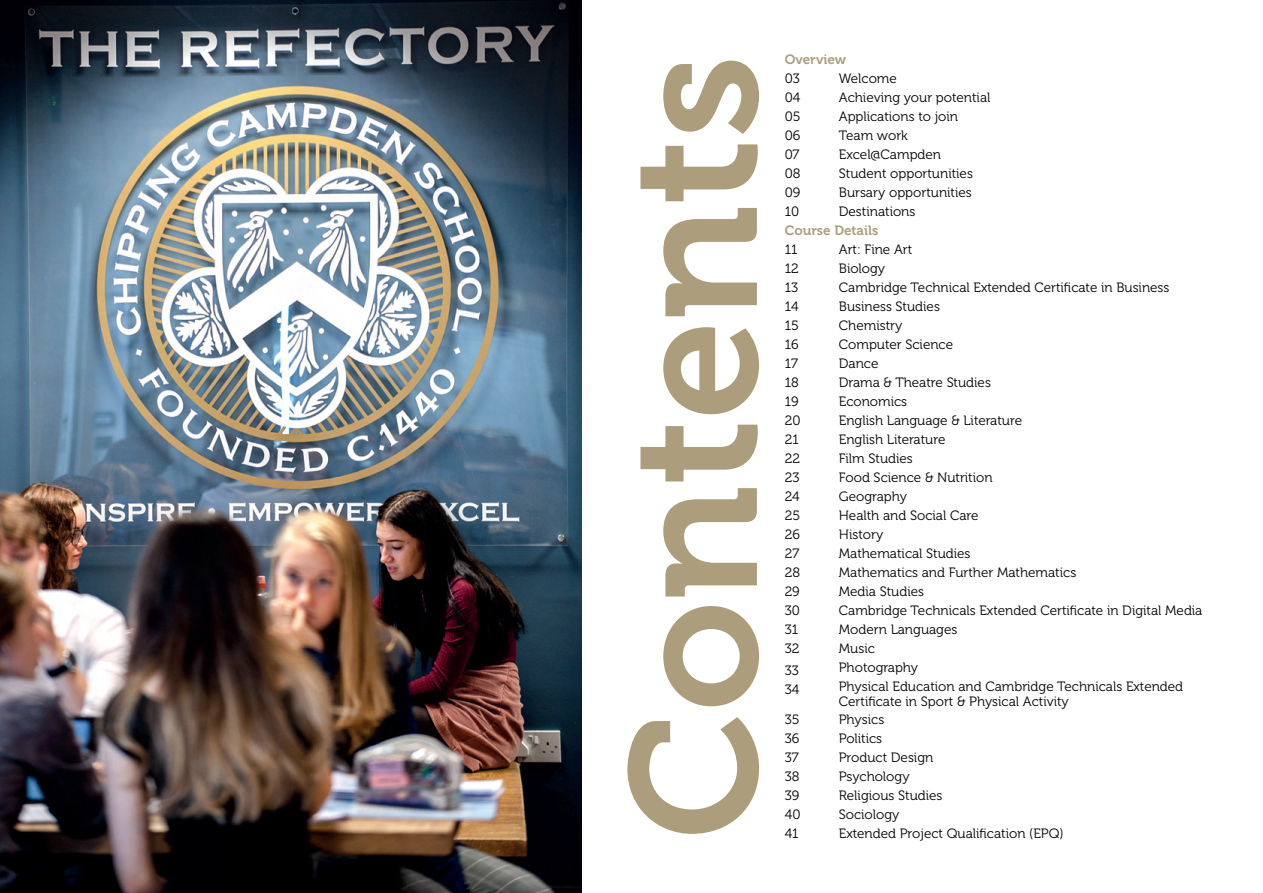
<style>
.page{position:relative;width:1263px;height:893px;background:#fff}
.page>*{position:absolute;margin:0;border:0;box-sizing:border-box;transform-origin:0 0}
.t1{font:179.4px "Museo 700";color:#ac9e7d}
.t2{font:13.5px/15px "Museo 300";color:#000}
.t3{font:13.5px "Museo 700";color:#ac9e7d}
</style>
<div class="page">
<img style="left:0;top:0;width:581px;height:893px">
<h1 class="t1" style="left:595px;top:839px;width:786px;rotate:-90deg">Contents</h1>
<p class="t3" style="left:785px;top:52px;width:63px">Overview</p>
<p class="t2" style="left:785px;top:71px;width:17px">03</p>
<p class="t2" style="left:839px;top:71px;width:60px">Welcome</p>
<p class="t2" style="left:785px;top:90px;width:17px">04</p>
<p class="t2" style="left:839px;top:90px;width:153px">Achieving your potential</p>
<p class="t2" style="left:785px;top:109px;width:17px">05</p>
<p class="t2" style="left:839px;top:109px;width:121px">Applications to join</p>
<p class="t2" style="left:785px;top:128px;width:17px">06</p>
<p class="t2" style="left:839px;top:128px;width:70px">Team work</p>
<p class="t2" style="left:785px;top:147px;width:16px">07</p>
<p class="t2" style="left:839px;top:147px;width:104px">Excel@Campden</p>
<p class="t2" style="left:785px;top:166px;width:17px">08</p>
<p class="t2" style="left:839px;top:166px;width:136px">Student opportunities</p>
<p class="t2" style="left:785px;top:185px;width:17px">09</p>
<p class="t2" style="left:839px;top:185px;width:135px">Bursary opportunities</p>
<p class="t2" style="left:785px;top:204px;width:16px">10</p>
<p class="t2" style="left:839px;top:204px;width:78px">Destinations</p>
<p class="t3" style="left:785px;top:223px;width:95px">Course Details</p>
<p class="t2" style="left:785px;top:242px;width:14px">11</p>
<p class="t2" style="left:839px;top:242px;width:75px">Art: Fine Art</p>
<p class="t2" style="left:785px;top:261px;width:16px">12</p>
<p class="t2" style="left:839px;top:261px;width:48px">Biology</p>
<p class="t2" style="left:785px;top:280px;width:15px">13</p>
<p class="t2" style="left:839px;top:280px;width:332px">Cambridge Technical Extended Certificate in Business</p>
<p class="t2" style="left:785px;top:299px;width:15px">14</p>
<p class="t2" style="left:839px;top:299px;width:103px">Business Studies</p>
<p class="t2" style="left:785px;top:318px;width:16px">15</p>
<p class="t2" style="left:839px;top:318px;width:65px">Chemistry</p>
<p class="t2" style="left:785px;top:337px;width:15px">16</p>
<p class="t2" style="left:839px;top:337px;width:116px">Computer Science</p>
<p class="t2" style="left:785px;top:356px;width:15px">17</p>
<p class="t2" style="left:839px;top:356px;width:41px">Dance</p>
<p class="t2" style="left:785px;top:375px;width:16px">18</p>
<p class="t2" style="left:839px;top:375px;width:154px">Drama &amp; Theatre Studies</p>
<p class="t2" style="left:785px;top:394px;width:15px">19</p>
<p class="t2" style="left:839px;top:394px;width:70px">Economics</p>
<p class="t2" style="left:785px;top:413px;width:17px">20</p>
<p class="t2" style="left:839px;top:413px;width:185px">English Language &amp; Literature</p>
<p class="t2" style="left:785px;top:432px;width:16px">21</p>
<p class="t2" style="left:839px;top:432px;width:108px">English Literature</p>
<p class="t2" style="left:785px;top:451px;width:17px">22</p>
<p class="t2" style="left:839px;top:451px;width:75px">Film Studies</p>
<p class="t2" style="left:785px;top:470px;width:16px">23</p>
<p class="t2" style="left:839px;top:470px;width:155px">Food Science &amp; Nutrition</p>
<p class="t2" style="left:785px;top:489px;width:16px">24</p>
<p class="t2" style="left:839px;top:489px;width:70px">Geography</p>
<p class="t2" style="left:785px;top:508px;width:17px">25</p>
<p class="t2" style="left:839px;top:508px;width:141px">Health and Social Care</p>
<p class="t2" style="left:785px;top:527px;width:17px">26</p>
<p class="t2" style="left:839px;top:527px;width:46px">History</p>
<p class="t2" style="left:785px;top:546px;width:16px">27</p>
<p class="t2" style="left:839px;top:546px;width:133px">Mathematical Studies</p>
<p class="t2" style="left:785px;top:565px;width:17px">28</p>
<p class="t2" style="left:839px;top:565px;width:239px">Mathematics and Further Mathematics</p>
<p class="t2" style="left:785px;top:584px;width:16px">29</p>
<p class="t2" style="left:839px;top:584px;width:87px">Media Studies</p>
<p class="t2" style="left:785px;top:603px;width:17px">30</p>
<p class="t2" style="left:839px;top:603px;width:365px">Cambridge Technicals Extended Certificate in Digital Media</p>
<p class="t2" style="left:785px;top:623px;width:15px">31</p>
<p class="t2" style="left:839px;top:623px;width:120px">Modern Languages</p>
<p class="t2" style="left:785px;top:642px;width:16px">32</p>
<p class="t2" style="left:839px;top:642px;width:38px">Music</p>
<p class="t2" style="left:785px;top:664px;width:16px">33</p>
<p class="t2" style="left:839px;top:661px;width:81px">Photography</p>
<p class="t2" style="left:785px;top:683px;width:16px">34</p>
<p class="t2" style="left:839px;top:680px;width:346px">Physical Education and Cambridge Technicals Extended<br>Certificate in Sport &amp; Physical Activity</p>
<p class="t2" style="left:785px;top:712px;width:16px">35</p>
<p class="t2" style="left:839px;top:712px;width:47px">Physics</p>
<p class="t2" style="left:785px;top:731px;width:16px">36</p>
<p class="t2" style="left:839px;top:731px;width:45px">Politics</p>
<p class="t2" style="left:785px;top:750px;width:15px">37</p>
<p class="t2" style="left:839px;top:750px;width:96px">Product Design</p>
<p class="t2" style="left:785px;top:769px;width:16px">38</p>
<p class="t2" style="left:839px;top:769px;width:72px">Psychology</p>
<p class="t2" style="left:785px;top:788px;width:16px">39</p>
<p class="t2" style="left:839px;top:788px;width:105px">Religious Studies</p>
<p class="t2" style="left:785px;top:807px;width:17px">40</p>
<p class="t2" style="left:839px;top:807px;width:62px">Sociology</p>
<p class="t2" style="left:785px;top:826px;width:15px">41</p>
<p class="t2" style="left:839px;top:826px;width:226px">Extended Project Qualification (EPQ)</p>
</div>
